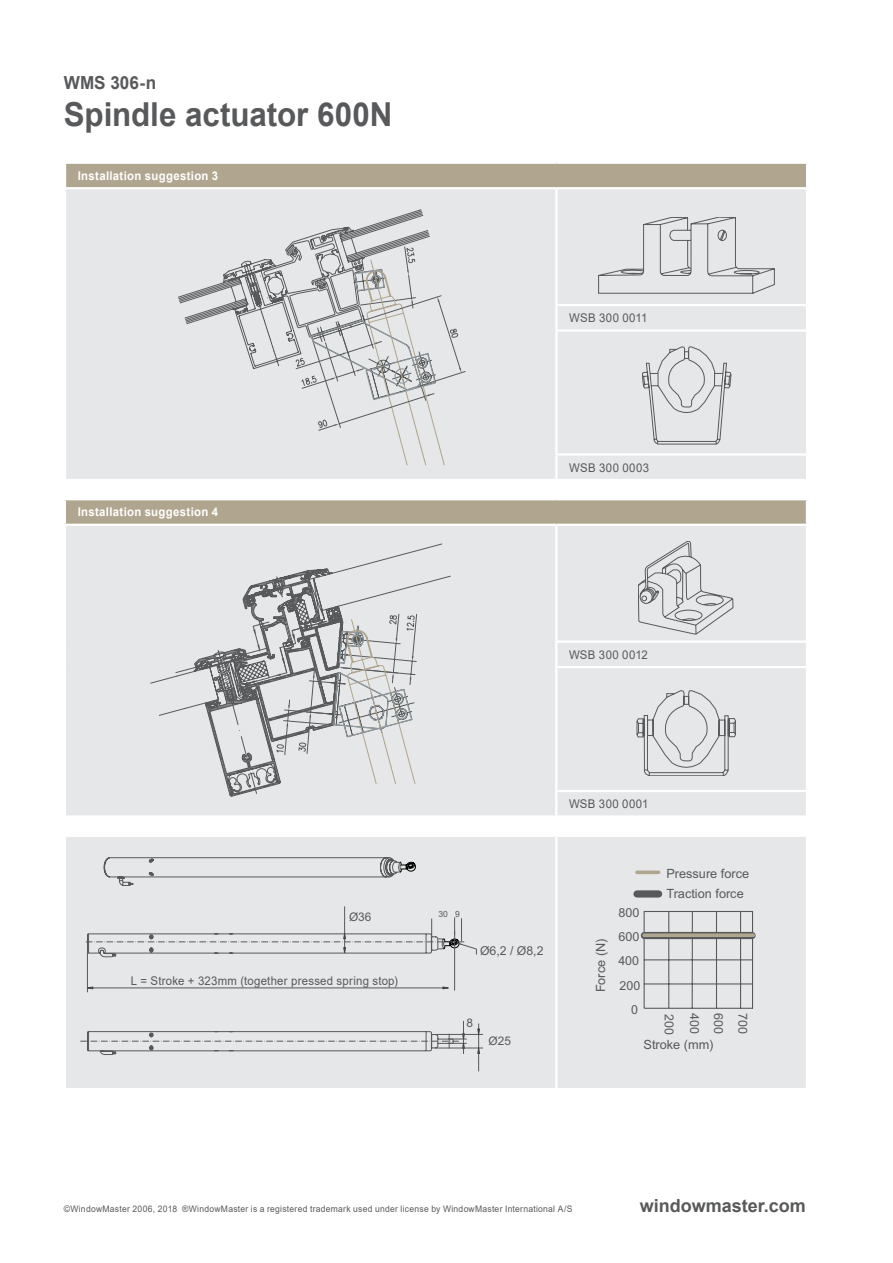
<style>
.page{position:relative;width:893px;height:1263px;background:#fff}
.page>*{position:absolute;margin:0;border:0;box-sizing:border-box;transform-origin:0 0}
.t1{font:700 33px "Arial";color:#58595b;scale:.95 1}
.t2{font:700 18px "Arial";color:#58595b}
.t3{font:700 18px "Arial";color:#58595b;scale:.95 1}
.t4{font:12.75px/20.4px "Arial";color:#58595b}
.t5{font:12.45px/24px "Arial";color:#58595b}
.t6{font:12.3px "Arial";color:#58595b}
.t7{font:12px "Arial";letter-spacing:.025em;color:#58595b;scale:.95 1}
.t8{font:700 12px "Arial";letter-spacing:.025em;color:#fff;scale:.95 1}
.t9{font:11.85px "Arial";color:#58595b}
.t10{font:9px "Arial";letter-spacing:.03em;color:#58595b;scale:.95 1}
.t11{font:8.55px "Arial";color:#58595b}
</style>
<div class="page">
<div style="left:65px;top:163px;width:742px;height:25px;background:#b0a690"></div>
<div style="left:66px;top:189px;width:740px;height:290px;background:#e6e7e8"></div>
<hr style="left:806px;top:164px;width:2px;height:23px;background:#fff">
<hr style="left:64px;top:162px;width:492px;height:2px;background:#fff">
<hr style="left:64px;top:164px;width:2px;height:23px;background:#fff">
<hr style="left:556px;top:162px;width:252px;height:2px;background:#fff">
<hr style="left:64px;top:187px;width:492px;height:2px;background:#fff">
<hr style="left:556px;top:187px;width:252px;height:2px;background:#fff">
<hr style="left:555px;top:189px;width:3px;height:115px;background:#fff">
<hr style="left:555px;top:304px;width:253px;height:2px;background:#fff">
<hr style="left:555px;top:306px;width:3px;height:23px;background:#fff">
<hr style="left:555px;top:329px;width:253px;height:3px;background:#fff">
<hr style="left:555px;top:332px;width:3px;height:121px;background:#fff">
<hr style="left:555px;top:453px;width:253px;height:3px;background:#fff">
<hr style="left:555px;top:456px;width:3px;height:23px;background:#fff">
<div style="left:66px;top:837px;width:740px;height:251px;background:#e6e7e8"></div>
<hr style="left:555px;top:837px;width:2px;height:251px;background:#fff">
<div style="left:65px;top:499px;width:742px;height:26px;background:#b0a690"></div>
<div style="left:66px;top:526px;width:740px;height:289px;background:#e6e7e8"></div>
<hr style="left:806px;top:500px;width:2px;height:24px;background:#fff">
<hr style="left:64px;top:498px;width:492px;height:2px;background:#fff">
<hr style="left:64px;top:500px;width:2px;height:24px;background:#fff">
<hr style="left:556px;top:498px;width:252px;height:2px;background:#fff">
<hr style="left:64px;top:524px;width:492px;height:2px;background:#fff">
<hr style="left:556px;top:524px;width:252px;height:2px;background:#fff">
<hr style="left:555px;top:526px;width:2px;height:114px;background:#fff">
<hr style="left:555px;top:640px;width:253px;height:3px;background:#fff">
<hr style="left:555px;top:643px;width:2px;height:23px;background:#fff">
<hr style="left:555px;top:666px;width:253px;height:2px;background:#fff">
<hr style="left:555px;top:668px;width:2px;height:122px;background:#fff">
<hr style="left:555px;top:790px;width:253px;height:2px;background:#fff">
<hr style="left:555px;top:792px;width:2px;height:23px;background:#fff">
<div style="left:637px;top:890px;width:22px;height:7px;background:#58595b"></div>
<svg style="left:637px;top:870px;width:22px;height:4px"></svg>
<div style="left:644px;top:932px;width:108px;height:7px;background:#58595b"></div>
<hr style="left:668px;top:911px;width:1px;height:97px;background:#58595b">
<hr style="left:716px;top:911px;width:1px;height:97px;background:#58595b">
<hr style="left:644px;top:911px;width:1px;height:97px;background:#58595b">
<hr style="left:692px;top:911px;width:1px;height:97px;background:#58595b">
<hr style="left:740px;top:911px;width:1px;height:97px;background:#58595b">
<hr style="left:644px;top:983px;width:108px;height:1px;background:#58595b">
<hr style="left:752px;top:911px;width:1px;height:97px;background:#58595b">
<hr style="left:644px;top:1008px;width:109px;height:1px;background:#58595b">
<hr style="left:644px;top:959px;width:108px;height:1px;background:#58595b">
<hr style="left:644px;top:911px;width:109px;height:1px;background:#58595b">
<svg style="left:644px;top:933px;width:109px;height:4px"></svg>
<div style="left:87px;top:857px;width:367px;height:198px;background:#e6e7e8"></div>
<hr style="left:87px;top:952px;width:1px;height:40px;background:#58595b">
<hr style="left:435px;top:1034px;width:48px;height:1px;background:#58595b">
<hr style="left:435px;top:1048px;width:48px;height:1px;background:#58595b">
<svg style="left:477px;top:1023px;width:3px;height:48px"></svg>
<svg style="left:80px;top:1021px;width:387px;height:33px;background:#d7d8d9"></svg>
<svg style="left:86px;top:861px;width:391px;height:130px;background:#dedfe0"></svg>
<svg style="left:637px;top:691px;width:99px;height:85px;background:#d4d5d6"></svg>
<svg style="left:642px;top:347px;width:89px;height:97px;background:#d7d8d9"></svg>
<svg style="left:638px;top:541px;width:95px;height:93px;background:#d4d5d6"></svg>
<svg style="left:598px;top:217px;width:176px;height:76px;background:#dadbdc"></svg>
<svg style="left:178px;top:209px;width:287px;height:256px;background:#d8d9da"></svg>
<svg style="left:150px;top:544px;width:301px;height:253px;background:#d3d4d5"></svg>
<h2 class="t3" style="left:64px;top:70px;width:99px">WMS 306-n</h2>
<h1 class="t1" style="left:64px;top:91px;width:348px">Spindle actuator 600N</h1>
<h3 class="t8" style="left:78px;top:167px;width:149px">Installation suggestion 3</h3>
<h3 class="t7" style="left:569px;top:310px;width:84px">WSB 300 0011</h3>
<h3 class="t8" style="left:78px;top:504px;width:149px">Installation suggestion 4</h3>
<h3 class="t7" style="left:569px;top:459px;width:86px">WSB 300 0003</h3>
<h3 class="t7" style="left:569px;top:646px;width:84px">WSB 300 0012</h3>
<h3 class="t9" style="left:349px;top:909px;width:24px">Ø36</h3>
<h3 class="t7" style="left:131px;top:972px;width:283px">L = Stroke + 323mm (together pressed spring stop)</h3>
<p class="t11" style="left:439px;top:908px;width:23px">30 9</p>
<h3 class="t6" style="left:480px;top:943px;width:65px">Ø6,2 / Ø8,2</h3>
<h3 class="t9" style="left:466px;top:1015px;width:8px">8</h3>
<h3 class="t9" style="left:489px;top:1033px;width:24px">Ø25</h3>
<h3 class="t7" style="left:569px;top:796px;width:85px">WSB 300 0001</h3>
<h3 class="t4" style="left:591px;top:992px;width:55px;rotate:-90deg">Force (N)</h3>
<h3 class="t5" style="left:618px;top:900px;width:22px">800</h3>
<h3 class="t5" style="left:618px;top:924px;width:23px">600<br>400</h3>
<h3 class="t5" style="left:619px;top:974px;width:22px;text-align:right">200<br>0</h3>
<h3 class="t4" style="left:666px;top:863px;width:84px">Pressure force<br>Traction force</h3>
<h3 class="t5" style="left:730px;top:1013px;width:23px;rotate:90deg">600<br>400</h3>
<h3 class="t5" style="left:681px;top:1014px;width:22px;rotate:90deg">200</h3>
<h3 class="t5" style="left:755px;top:1013px;width:22px;rotate:90deg">700</h3>
<h3 class="t4" style="left:644px;top:1034px;width:71px">Stroke (mm)</h3>
<p class="t10" style="left:64px;top:1202px;width:537px">©WindowMaster 2006, 2018 ®WindowMaster is a registered trademark used under license by WindowMaster International A/S</p>
<h2 class="t2" style="left:640px;top:1193px;width:168px">windowmaster.com</h2>
</div>
